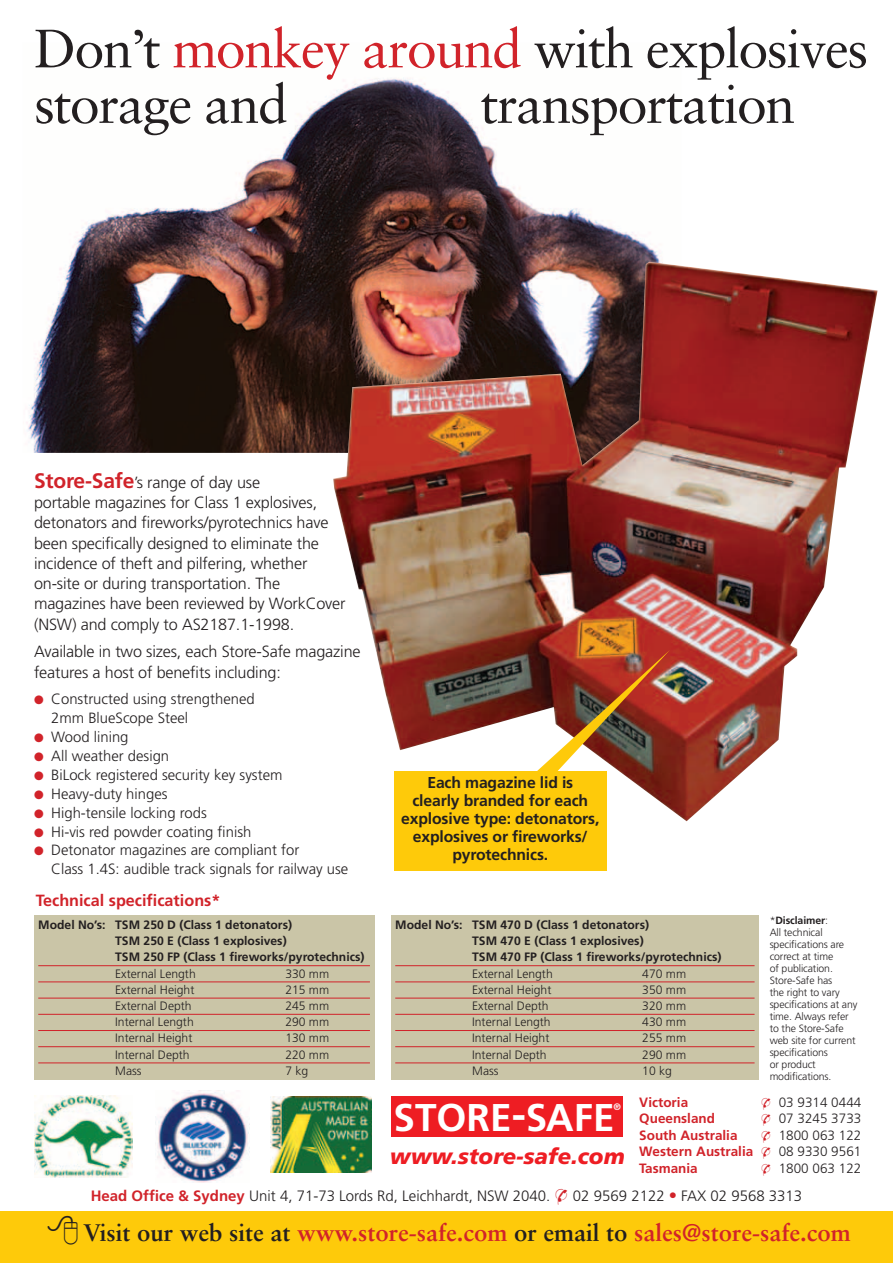
<style>
.page{position:relative;width:893px;height:1263px;background:#fff}
.page>*{position:absolute;margin:0;border:0;box-sizing:border-box;transform-origin:0 0}
.t1{font:54px/55.5px "Sabon";letter-spacing:-.03em;color:#231f20}
.t2{font:700 38.7px "Frutiger";color:#fff}
.t3{font:700 24px "Sabon";color:#d1232a}
.t4{font:italic 900 22.05px "Frutiger";color:#ee1d23}
.t5{font:300 16.2px/20.2px "Frutiger";letter-spacing:-.01em;color:#231f20}
.t6{font:700 16.2px "Frutiger";color:#d1232a}
.t7{font:700 15.75px/18px "Frutiger";letter-spacing:-.01em;color:#231f20;text-align:center}
.t8{font:300 15px "Frutiger";color:#231f20}
.t9{font:300 14.85px/18.9px "Frutiger";color:#231f20}
.t10{font:700 13.5px/16.5px "Frutiger";color:#d1232a;text-align:justify}
.t11{font:300 13.5px "Frutiger";color:#231f20}
.t12{font:300 12.15px "Frutiger";color:#231f20}
.t13{font:700 12.15px/16.2px "Frutiger";color:#231f20}
.t14{font:300 10.5px/12px "Frutiger";letter-spacing:-.01em;color:#231f20}
.t15{font:700 9.45px "Frutiger";color:#fff}
.s1{color:#d1232a}
.s2{font-weight:700;font-size:21px;color:#d1232a}
.s3{font-weight:700}
.s4{font-size:42.75px}
.s5{font-family:"Monotype Sorts";font-weight:400;color:#d1232a}
.s6{font-family:"Monotype Sorts";font-weight:400}
.s7{font-weight:300;color:#231f20}
.s8{font-weight:700;color:#d1232a}
.s9{font-family:"Monotype Sorts";font-weight:400;font-size:18px;color:#d1232a}
.s10{font-size:16.5px;color:#d1232a}
.s11{color:#231f20}
</style>
<div class="page">
<img style="left:26px;top:78px;width:637px;height:375px">
<img style="left:333px;top:262px;width:545px;height:559px">
<div style="left:0;top:1212px;width:893px;height:51px;background:#feca0a"></div>
<div style="left:34px;top:915px;width:340px;height:165px;background:#cac5a7"></div>
<hr style="left:38px;top:965px;width:332px;height:1px;background:#d1232a">
<hr style="left:38px;top:981px;width:332px;height:1px;background:#d1232a">
<hr style="left:38px;top:998px;width:332px;height:1px;background:#d1232a">
<hr style="left:38px;top:1014px;width:332px;height:1px;background:#d1232a">
<hr style="left:38px;top:1030px;width:332px;height:1px;background:#d1232a">
<hr style="left:38px;top:1046px;width:332px;height:1px;background:#d1232a">
<hr style="left:38px;top:1062px;width:332px;height:1px;background:#d1232a">
<img style="left:157px;top:1091px;width:93px;height:91px">
<div style="left:392px;top:1096px;width:231px;height:41px;background:#ee1d23"></div>
<img style="left:271px;top:1096px;width:101px;height:77px">
<div style="left:391px;top:915px;width:368px;height:165px;background:#cac5a7"></div>
<hr style="left:395px;top:965px;width:360px;height:1px;background:#d1232a">
<hr style="left:395px;top:981px;width:360px;height:1px;background:#d1232a">
<hr style="left:395px;top:998px;width:360px;height:1px;background:#d1232a">
<hr style="left:395px;top:1014px;width:360px;height:1px;background:#d1232a">
<hr style="left:395px;top:1030px;width:360px;height:1px;background:#d1232a">
<hr style="left:395px;top:1046px;width:360px;height:1px;background:#d1232a">
<hr style="left:395px;top:1062px;width:360px;height:1px;background:#d1232a">
<img style="left:34px;top:1095px;width:99px;height:82px">
<img style="left:535px;top:650px;width:135px;height:134px">
<div style="left:394px;top:771px;width:213px;height:100px;background:#feca0a"></div>
<h1 class="t1" style="left:34px;top:20px;width:836px">Don’t <span class="s1">monkey around</span> with explosives storage and</h1>
<h1 class="t1" style="left:480px;top:76px;width:317px">transportation</h1>
<p class="t5" style="left:34px;top:472px;width:313px"><span class="s2">Store-Safe</span>’s range of day use<br>portable magazines for Class 1 explosives, detonators and fireworks/pyrotechnics have been specifically designed to eliminate the incidence of theft and pilfering, whether on-site or during transportation. The magazines have been reviewed by WorkCover (NSW) and comply to AS2187.1-1998.</p>
<p class="t5" style="left:34px;top:642px;width:328px">Available in two sizes, each Store-Safe magazine features a host of benefits including:</p>
<p class="t9" style="left:51px;top:690px;width:205px;text-indent:-17px"><span class="s1">●</span> Constructed using strengthened<br>2mm BlueScope Steel</p>
<p class="t9" style="left:34px;top:727px;width:96px"><span class="s1">●</span> Wood lining</p>
<p class="t9" style="left:34px;top:746px;width:137px"><span class="s1">●</span> All weather design</p>
<p class="t9" style="left:34px;top:765px;width:250px"><span class="s1">●</span> BiLock registered security key system</p>
<p class="t9" style="left:34px;top:784px;width:135px"><span class="s1">●</span> Heavy-duty hinges</p>
<p class="t9" style="left:34px;top:803px;width:174px"><span class="s1">●</span> High-tensile locking rods</p>
<p class="t9" style="left:34px;top:822px;width:219px"><span class="s1">●</span> Hi-vis red powder coating finish</p>
<p class="t9" style="left:51px;top:841px;width:299px;text-indent:-17px"><span class="s1">●</span> Detonator magazines are compliant for<br>Class 1.4S: audible track signals for railway use</p>
<p class="t6" style="left:36px;top:891px;width:186px">Technical specifications*</p>
<p class="t13" style="left:115px;top:916px;width:251px;text-indent:-77px">Model No’s: TSM 250 D (Class 1 detonators)<br>TSM 250 E (Class 1 explosives)<br>TSM 250 FP (Class 1 fireworks/pyrotechnics)</p>
<p class="t12" style="left:115px;top:966px;width:82px">External Length</p>
<p class="t12" style="left:285px;top:966px;width:45px">330 mm</p>
<p class="t12" style="left:115px;top:983px;width:81px">External Height</p>
<p class="t12" style="left:285px;top:983px;width:45px">215 mm</p>
<p class="t12" style="left:115px;top:999px;width:78px">External Depth</p>
<p class="t12" style="left:285px;top:999px;width:45px">245 mm</p>
<p class="t12" style="left:115px;top:1015px;width:80px">Internal Length</p>
<p class="t12" style="left:285px;top:1015px;width:45px">290 mm</p>
<p class="t12" style="left:115px;top:1031px;width:79px">Internal Height</p>
<p class="t12" style="left:285px;top:1031px;width:45px">130 mm</p>
<p class="t12" style="left:115px;top:1047px;width:76px">Internal Depth</p>
<p class="t12" style="left:285px;top:1047px;width:45px">220 mm</p>
<p class="t12" style="left:115px;top:1063px;width:28px">Mass</p>
<p class="t12" style="left:285px;top:1063px;width:24px">7 kg</p>
<p class="t7" style="left:401px;top:773px;width:200px">Each magazine lid is<br>clearly branded for each explosive type: detonators, explosives or fireworks/ pyrotechnics.</p>
<p class="t13" style="left:472px;top:916px;width:251px;text-indent:-77px">Model No’s: TSM 470 D (Class 1 detonators)<br>TSM 470 E (Class 1 explosives)<br>TSM 470 FP (Class 1 fireworks/pyrotechnics)</p>
<p class="t12" style="left:472px;top:966px;width:82px">External Length</p>
<p class="t12" style="left:642px;top:966px;width:45px">470 mm</p>
<p class="t12" style="left:472px;top:983px;width:81px">External Height</p>
<p class="t12" style="left:642px;top:983px;width:45px">350 mm</p>
<p class="t12" style="left:472px;top:999px;width:78px">External Depth</p>
<p class="t12" style="left:642px;top:999px;width:45px">320 mm</p>
<p class="t12" style="left:472px;top:1015px;width:80px">Internal Length</p>
<p class="t12" style="left:642px;top:1015px;width:45px">430 mm</p>
<p class="t12" style="left:472px;top:1031px;width:79px">Internal Height</p>
<p class="t12" style="left:642px;top:1031px;width:45px">255 mm</p>
<p class="t12" style="left:472px;top:1047px;width:76px">Internal Depth</p>
<p class="t12" style="left:642px;top:1047px;width:45px">290 mm</p>
<p class="t12" style="left:472px;top:1063px;width:28px">Mass</p>
<p class="t12" style="left:642px;top:1063px;width:31px">10 kg</p>
<p class="t14" style="left:770px;top:914px;width:89px">*<span class="s3">Disclaimer</span>:<br>All technical specifications are correct at time<br>of publication.<br>Store-Safe has<br>the right to vary specifications at any time. Always refer to the Store-Safe web site for current specifications<br>or product modifications.</p>
<h2 class="t2" style="left:394px;top:1094px;width:222px">STORE<span class="s4">-</span>SAFE</h2>
<p class="t15" style="left:613px;top:1101px;width:9px">®</p>
<h3 class="t4" style="left:390px;top:1143px;width:236px">www.store-safe.com</h3>
<p class="t10" style="left:639px;top:1093px;width:50px">Victoria</p>
<p class="t11" style="left:761px;top:1094px;width:102px"><span class="s5">&amp;</span> 03 9314 0444</p>
<p class="t10" style="left:639px;top:1110px;width:77px">Queensland</p>
<p class="t11" style="left:761px;top:1111px;width:102px"><span class="s5">&amp;</span> 07 3245 3733</p>
<p class="t10" style="left:639px;top:1126px;width:100px">South Australia</p>
<p class="t10" style="left:639px;top:1126px;width:224px;text-indent:122px"><span class="s6">&amp;</span> <span class="s7">1800 063 122<br></span>Western Australia <span class="s6">&amp;</span> <span class="s7">08 9330 9561<br></span>Tasmania</p>
<p class="t11" style="left:761px;top:1160px;width:102px"><span class="s5">&amp;</span> 1800 063 122</p>
<p class="t8" style="left:91px;top:1187px;width:713px"><span class="s8">Head Office &amp; Sydney</span> Unit 4, 71-73 Lords Rd, Leichhardt, NSW 2040. <span class="s9">&amp;</span> 02 9569 2122 <span class="s10">•</span> FAX 02 9568 3313</p>
<h3 class="t3" style="left:83px;top:1218px;width:769px"><span class="s11">Visit our web site at</span> www.store-safe.com <span class="s11">or email to</span> sales@store-safe.com</h3>
</div>
